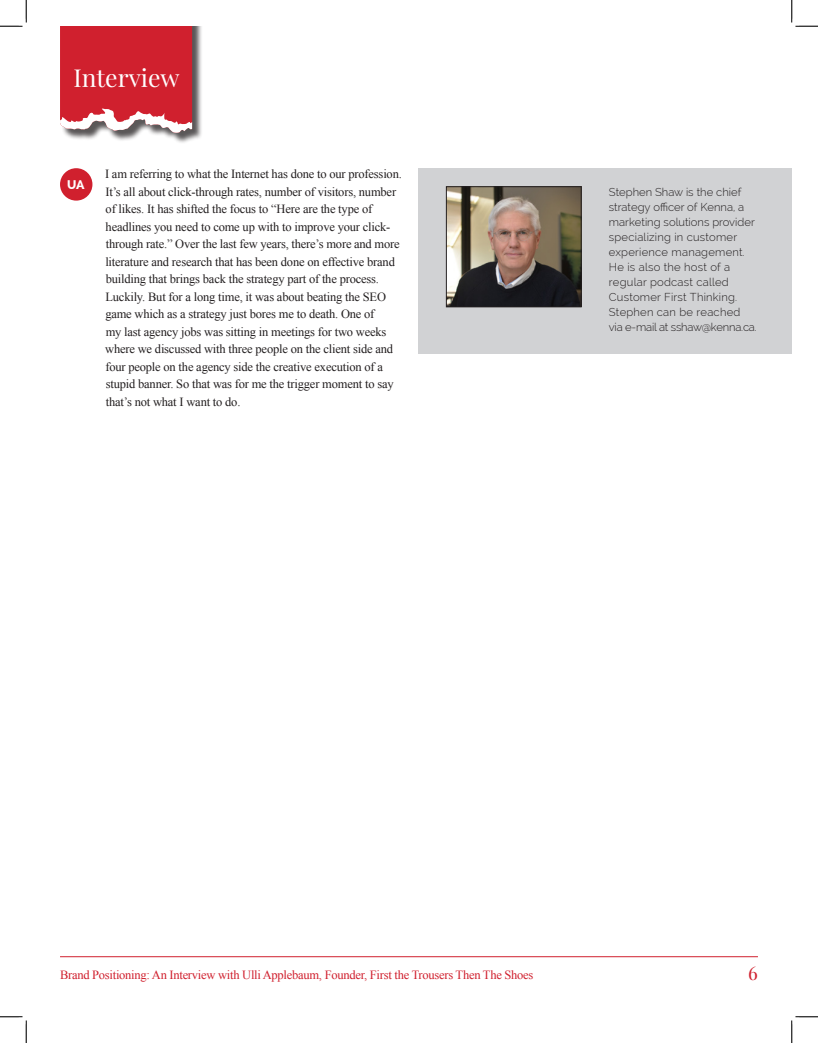
<style>
.page{position:relative;width:818px;height:1043px;background:#fff}
.page>*{position:absolute;margin:0;border:0;box-sizing:border-box;transform-origin:0 0}
.t1{font:32.38px "Playfair Display";color:#fff}
.t2{font:24.62px "Playfair Display";color:#fff}
.t3{font:18.75px "Playfair Display";color:#d0202e}
.t4{font:12.5px/17.5px "Times New Roman";letter-spacing:-.015em;color:#231f20}
.t5{font:12.5px "Times New Roman";letter-spacing:-.02em;color:#d0202e}
.t6{font:800 12.5px "Raleway";color:#fff}
.t7{font:300 11.25px/15px "Raleway";letter-spacing:.02em;color:#231f20}
</style>
<div class="page">
<div style="left:61px;top:26px;width:142px;height:118px;background:#231f20;opacity:.75"></div>
<svg style="left:60px;top:26px;width:132px;height:107px;background:#cf3844"></svg>
<hr style="left:60px;top:956px;width:698px;height:1px;background:#d0202e">
<div style="left:60px;top:168px;width:32px;height:33px;background:#d0202e;border-radius:50%"></div>
<div style="left:418px;top:168px;width:373px;height:186px;background:#d1d2d4"></div>
<img style="left:448px;top:188px;width:131px;height:117px">
<div style="left:446px;top:186px;width:135px;height:121px;border:1px solid #231f20"></div>
<svg style="left:0;top:0;width:27px;height:27px"></svg>
<svg style="left:0;top:1016px;width:27px;height:26px"></svg>
<svg style="left:791px;top:0;width:27px;height:27px"></svg>
<svg style="left:791px;top:1016px;width:27px;height:26px"></svg>
<h2 class="t2" style="left:73px;top:62px;width:107px">Interview</h2>
<h1 class="t1" style="left:77px;top:68px;width:60px">Gist</h1>
<p class="t6" style="left:67px;top:177px;width:19px">UA</p>
<p class="t4" style="left:105px;top:165px;width:298px">I am referring to what the Internet has done to our profession.<br>It’s all about click-through rates, number of visitors, number of likes. It has shifted the focus to “Here are the type of headlines you need to come up with to improve your click&shy;through rate.” Over the last few years, there’s more and more literature and research that has been done on effective brand building that brings back the strategy part of the process.<br>Luckily. But for a long time, it was about beating the SEO game which as a strategy just bores me to death. One of<br>my last agency jobs was sitting in meetings for two weeks where we discussed with three people on the client side and four people on the agency side the creative execution of a stupid banner. So that was for me the trigger moment to say that’s not what I want to do.</p>
<p class="t7" style="left:609px;top:185px;width:149px">Stephen Shaw is the chief strategy officer of Kenna, a marketing solutions provider specializing in customer experience management.<br>He is also the host of a regular podcast called<br>Customer First Thinking.<br>Stephen can be reached via e-mail at sshaw@kenna.ca.</p>
<p class="t5" style="left:60px;top:966px;width:475px">Brand Positioning: An Interview with Ulli Applebaum, Founder, First the Trousers Then The Shoes</p>
<h3 class="t3" style="left:748px;top:961px;width:11px">6</h3>
</div>
